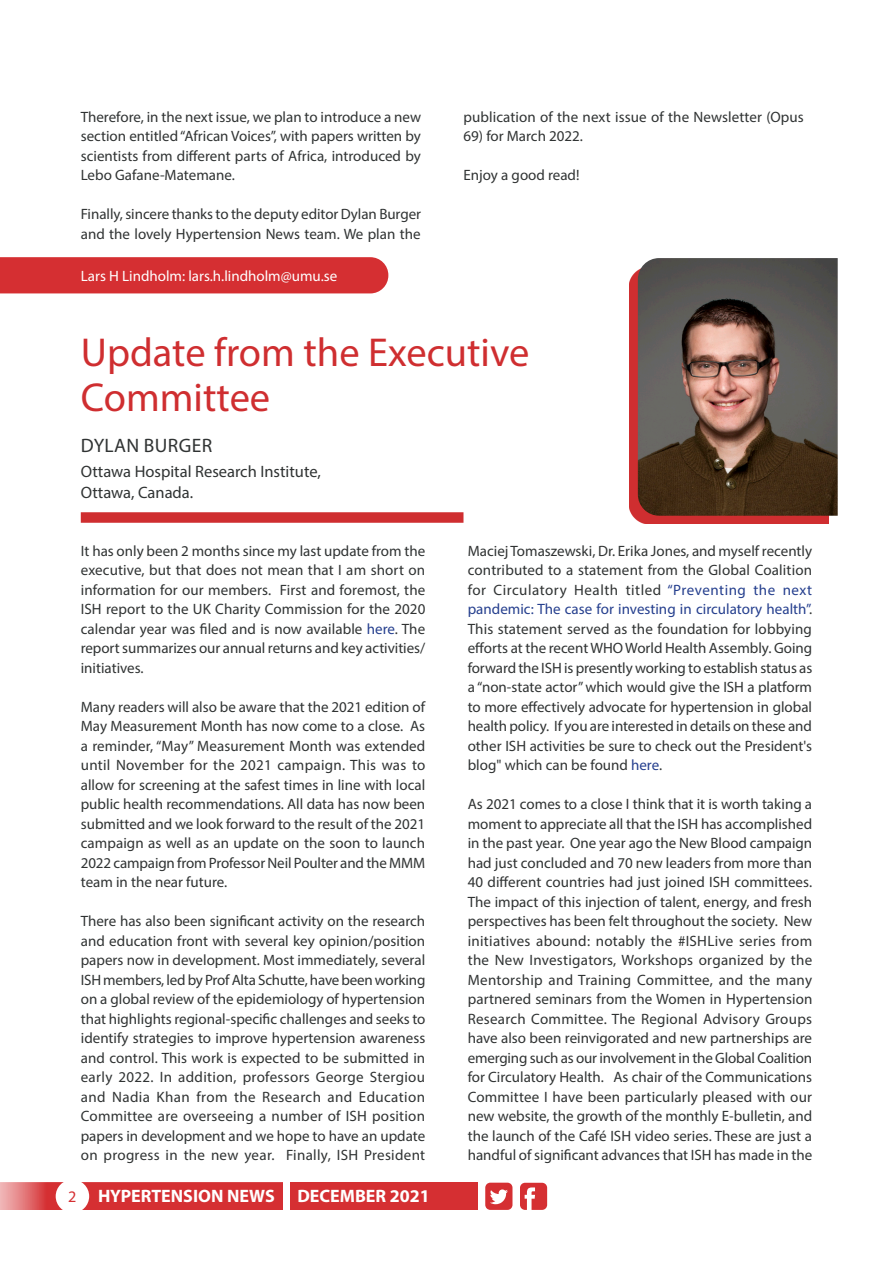
<style>
.page{position:relative;width:893px;height:1263px;background:#fff}
.page>*{position:absolute;margin:0;border:0;box-sizing:border-box;transform-origin:0 0}
.Sub_Heading_1{font:40.5px/45px "Myriad Pro";color:#cf2e30}
.Author_-_Name{font:19.5px "Myriad Pro";letter-spacing:.02em;color:#303333}
.t1{font:700 18px "Myriad Pro";color:#fff}
.Author_-_Position_ti{font:16.5px/21px "Myriad Pro";color:#303333}
.Body_text_justified{font:15px/19.5px "Myriad Pro";color:#303333;text-align:justify}
.Author___Email_-_RED{font:15px "Myriad Pro";color:#fff}
.s1{color:#253f8e}
.s2{font-weight:400;font-size:16.2px;color:#d52f32}
</style>
<div class="page">
<div style="left:290px;top:1183px;width:188px;height:27px;background:#d52f32"></div>
<svg style="left:0;top:1183px;width:283px;height:27px;background:#d73c3f"></svg>
<div style="left:56px;top:1179px;width:33px;height:34px;background:#fff;border-radius:50%"></div>
<svg style="left:485px;top:1183px;width:27px;height:27px"></svg>
<svg style="left:520px;top:1183px;width:27px;height:27px"></svg>
<div style="left:0;top:257px;width:388px;height:36px;background:#d52f32"></div>
<div style="left:81px;top:512px;width:382px;height:11px;background:#cf2e30"></div>
<div style="left:629px;top:266px;width:200px;height:258px;background:#cf2e30"></div>
<img style="left:638px;top:258px;width:200px;height:258px">
<p class="Body_text_justified" style="left:81px;top:107px;width:342px">Therefore, in the next issue, we plan to introduce a new section entitled “African Voices”, with papers written by scientists from different parts of Africa, introduced by Lebo Gafane-Matemane.</p>
<p class="Body_text_justified" style="left:81px;top:204px;width:342px">Finally, sincere thanks to the deputy editor Dylan Burger and the lovely Hypertension News team. We plan the</p>
<p class="Author___Email_-_RED" style="left:81px;top:267px;width:258px">Lars H Lindholm: lars.h.lindholm@umu.se</p>
<p class="Body_text_justified" style="left:463px;top:107px;width:342px">publication of the next issue of the Newsletter (Opus</p>
<p class="Body_text_justified" style="left:463px;top:126px;width:121px">69) for March 2022.</p>
<p class="Body_text_justified" style="left:463px;top:165px;width:118px">Enjoy a good read!</p>
<p class="Sub_Heading_1" style="left:81px;top:330px;width:450px">Update from the Executive<br>Committee</p>
<p class="Author_-_Name" style="left:81px;top:434px;width:133px">DYLAN BURGER</p>
<p class="Author_-_Position_ti" style="left:81px;top:461px;width:242px">Ottawa Hospital Research Institute,<br>Ottawa, Canada.</p>
<p class="Body_text_justified" style="left:81px;top:540px;width:346px">It has only been 2 months since my last update from the executive, but that does not mean that I am short on information for our members. First and foremost, the ISH report to the UK Charity Commission for the 2020 calendar year was filed and is now available <span class="s1">here</span>. The report summarizes our annual returns and key activities/ initiatives.</p>
<p class="Body_text_justified" style="left:81px;top:697px;width:346px">Many readers will also be aware that the 2021 edition of May Measurement Month has now come to a close. As a reminder, “May” Measurement Month was extended until November for the 2021 campaign. This was to allow for screening at the safest times in line with local public health recommendations. All data has now been submitted and we look forward to the result of the 2021 campaign as well as an update on the soon to launch 2022 campaign from Professor Neil Poulter and the MMM team in the near future.</p>
<p class="Body_text_justified" style="left:81px;top:911px;width:346px">There has also been significant activity on the research and education front with several key opinion/position papers now in development. Most immediately, several ISH members, led by Prof Alta Schutte, have been working on a global review of the epidemiology of hypertension that highlights regional-specific challenges and seeks to identify strategies to improve hypertension awareness and control. This work is expected to be submitted in early 2022. In addition, professors George Stergiou and Nadia Khan from the Research and Education Committee are overseeing a number of ISH position papers in development and we hope to have an update on progress in the new year. Finally, ISH President</p>
<p class="t1" style="left:68px;top:1184px;width:208px"><span class="s2">2</span> HYPERTENSION NEWS</p>
<p class="t1" style="left:297px;top:1184px;width:134px">DECEMBER 2021</p>
<p class="Body_text_justified" style="left:468px;top:540px;width:346px">Maciej Tomaszewski, Dr. Erika Jones, and myself recently contributed to a statement from the Global Coalition for Circulatory Health titled <span class="s1">“Preventing the next pandemic: The case for investing in circulatory health”</span>.<br>This statement served as the foundation for lobbying efforts at the recent WHO World Health Assembly. Going forward the ISH is presently working to establish status as a “non-state actor” which would give the ISH a platform to more effectively advocate for hypertension in global health policy. If you are interested in details on these and other ISH activities be sure to check out the President's blog" which can be found <span class="s1">here</span>.</p>
<p class="Body_text_justified" style="left:468px;top:794px;width:346px">As 2021 comes to a close I think that it is worth taking a moment to appreciate all that the ISH has accomplished in the past year. One year ago the New Blood campaign had just concluded and 70 new leaders from more than 40 different countries had just joined ISH committees.<br>The impact of this injection of talent, energy, and fresh perspectives has been felt throughout the society. New initiatives abound: notably the #ISHLive series from the New Investigators, Workshops organized by the Mentorship and Training Committee, and the many partnered seminars from the Women in Hypertension Research Committee. The Regional Advisory Groups have also been reinvigorated and new partnerships are emerging such as our involvement in the Global Coalition for Circulatory Health. As chair of the Communications Committee I have been particularly pleased with our new website, the growth of the monthly E-bulletin, and the launch of the Café ISH video series. These are just a handful of significant advances that ISH has made in the</p>
</div>
